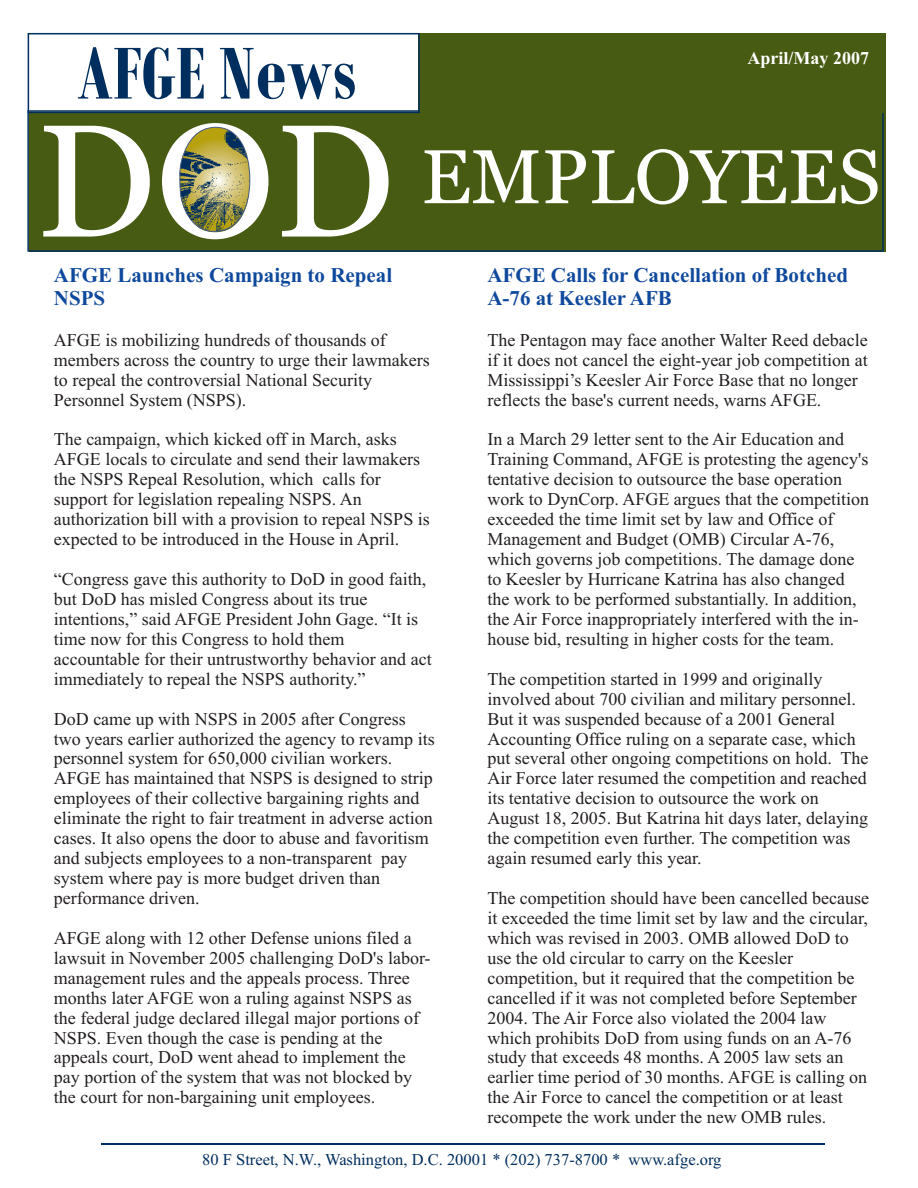
<style>
.page{position:relative;width:918px;height:1188px;background:#fff}
.page>*{position:absolute;margin:0;border:0;box-sizing:border-box;transform-origin:0 0}
.t1{font:700 79.65px "Bodoni MT Condensed";color:#002e5e}
.t2{font:76.35px "Georgia";color:#fff}
.t3{font:700 21px "Times New Roman";color:#0f499d}
.t4{font:18px/20px "Times New Roman";color:#231f20}
.t5{font:700 18px "Times New Roman";color:#fff}
.t6{font:16.5px "Times New Roman";color:#002e5e}
.s1{font-size:159.9px}
</style>
<div class="page">
<div style="left:30px;top:112px;width:856px;height:139px;background:#485b12"></div>
<img style="left:179px;top:127px;width:71px;height:105px">
<div style="left:27px;top:110px;width:857px;height:142px;border:2px solid #002e5e"></div>
<div style="left:418px;top:33px;width:468px;height:79px;background:#485b12"></div>
<div style="left:28px;top:33px;width:392px;height:80px;border:2px solid #002e5e"></div>
<hr style="left:101px;top:1143px;width:723px;height:2px;background:#002e5e">
<h1 class="t1" style="left:77px;top:47px;width:281px">AFGE News</h1>
<p class="t5" style="left:748px;top:51px;width:123px">April/May 2007</p>
<h2 class="t2" style="left:36px;top:145px;width:846px"><span class="s1">DOD</span> EMPLOYEES</h2>
<p class="t3" style="left:54px;top:268px;width:340px">AFGE Launches Campaign to Repeal</p>
<p class="t3" style="left:487px;top:268px;width:362px">AFGE Calls for Cancellation of Botched</p>
<p class="t3" style="left:54px;top:291px;width:53px">NSPS</p>
<p class="t3" style="left:487px;top:291px;width:186px">A-76 at Keesler AFB</p>
<p class="t4" style="left:54px;top:332px;width:333px">AFGE is mobilizing hundreds of thousands of</p>
<p class="t4" style="left:487px;top:332px;width:382px">The Pentagon may face another Walter Reed debacle</p>
<p class="t4" style="left:54px;top:351px;width:378px">members across the country to urge their lawmakers</p>
<p class="t4" style="left:487px;top:351px;width:382px">if it does not cancel the eight-year job competition at</p>
<p class="t4" style="left:54px;top:371px;width:320px">to repeal the controversial National Security</p>
<p class="t4" style="left:487px;top:371px;width:372px">Mississippi’s Keesler Air Force Base that no longer</p>
<p class="t4" style="left:54px;top:391px;width:194px">Personnel System (NSPS).</p>
<p class="t4" style="left:487px;top:391px;width:336px">reflects the base's current needs, warns AFGE.</p>
<p class="t4" style="left:54px;top:431px;width:345px">The campaign, which kicked off in March, asks</p>
<p class="t4" style="left:487px;top:431px;width:358px">In a March 29 letter sent to the Air Education and</p>
<p class="t4" style="left:54px;top:451px;width:368px">AFGE locals to circulate and send their lawmakers</p>
<p class="t4" style="left:487px;top:451px;width:383px">Training Command, AFGE is protesting the agency's</p>
<p class="t4" style="left:54px;top:471px;width:328px">the NSPS Repeal Resolution, which calls for</p>
<p class="t4" style="left:487px;top:471px;width:356px">tentative decision to outsource the base operation</p>
<p class="t4" style="left:54px;top:491px;width:309px">support for legislation repealing NSPS. An</p>
<p class="t4" style="left:487px;top:491px;width:383px">work to DynCorp. AFGE argues that the competition</p>
<p class="t4" style="left:54px;top:511px;width:378px">authorization bill with a provision to repeal NSPS is</p>
<p class="t4" style="left:487px;top:511px;width:348px">exceeded the time limit set by law and Office of</p>
<p class="t4" style="left:54px;top:531px;width:347px">expected to be introduced in the House in April.</p>
<p class="t4" style="left:487px;top:531px;width:369px">Management and Budget (OMB) Circular A-76, which governs job competitions. The damage done</p>
<p class="t4" style="left:54px;top:571px;width:374px">“Congress gave this authority to DoD in good faith,</p>
<p class="t4" style="left:487px;top:571px;width:359px">to Keesler by Hurricane Katrina has also changed</p>
<p class="t4" style="left:54px;top:591px;width:315px">but DoD has misled Congress about its true</p>
<p class="t4" style="left:487px;top:591px;width:371px">the work to be performed substantially. In addition,</p>
<p class="t4" style="left:54px;top:611px;width:366px">intentions,” said AFGE President John Gage. “It is</p>
<p class="t4" style="left:487px;top:611px;width:373px">the Air Force inappropriately interfered with the in-</p>
<p class="t4" style="left:54px;top:631px;width:292px">time now for this Congress to hold them</p>
<p class="t4" style="left:487px;top:631px;width:348px">house bid, resulting in higher costs for the team.</p>
<p class="t4" style="left:54px;top:651px;width:379px">accountable for their untrustworthy behavior and act immediately to repeal the NSPS authority.”</p>
<p class="t4" style="left:487px;top:670px;width:370px">The competition started in 1999 and originally involved about 700 civilian and military personnel.</p>
<p class="t4" style="left:54px;top:710px;width:353px">DoD came up with NSPS in 2005 after Congress</p>
<p class="t4" style="left:487px;top:710px;width:349px">But it was suspended because of a 2001 General</p>
<p class="t4" style="left:54px;top:730px;width:382px">two years earlier authorized the agency to revamp its</p>
<p class="t4" style="left:487px;top:730px;width:370px">Accounting Office ruling on a separate case, which</p>
<p class="t4" style="left:54px;top:750px;width:340px">personnel system for 650,000 civilian workers.</p>
<p class="t4" style="left:487px;top:750px;width:383px">put several other ongoing competitions on hold. The</p>
<p class="t4" style="left:54px;top:770px;width:381px">AFGE has maintained that NSPS is designed to strip</p>
<p class="t4" style="left:487px;top:770px;width:381px">Air Force later resumed the competition and reached</p>
<p class="t4" style="left:54px;top:790px;width:367px">employees of their collective bargaining rights and</p>
<p class="t4" style="left:487px;top:790px;width:333px">its tentative decision to outsource the work on</p>
<p class="t4" style="left:54px;top:810px;width:380px">eliminate the right to fair treatment in adverse action</p>
<p class="t4" style="left:487px;top:810px;width:382px">August 18, 2005. But Katrina hit days later, delaying</p>
<p class="t4" style="left:54px;top:830px;width:376px">cases. It also opens the door to abuse and favoritism</p>
<p class="t4" style="left:487px;top:830px;width:365px">the competition even further. The competition was</p>
<p class="t4" style="left:54px;top:850px;width:355px">and subjects employees to a non-transparent pay</p>
<p class="t4" style="left:487px;top:850px;width:216px">again resumed early this year.</p>
<p class="t4" style="left:54px;top:870px;width:328px">system where pay is more budget driven than performance driven.</p>
<p class="t4" style="left:487px;top:890px;width:383px">The competition should have been cancelled because it exceeded the time limit set by law and the circular,</p>
<p class="t4" style="left:54px;top:930px;width:359px">AFGE along with 12 other Defense unions filed a</p>
<p class="t4" style="left:487px;top:930px;width:363px">which was revised in 2003. OMB allowed DoD to</p>
<p class="t4" style="left:54px;top:950px;width:378px">lawsuit in November 2005 challenging DoD's labor-</p>
<p class="t4" style="left:487px;top:950px;width:307px">use the old circular to carry on the Keesler</p>
<p class="t4" style="left:54px;top:969px;width:358px">management rules and the appeals process. Three</p>
<p class="t4" style="left:487px;top:969px;width:368px">competition, but it required that the competition be</p>
<p class="t4" style="left:54px;top:989px;width:359px">months later AFGE won a ruling against NSPS as</p>
<p class="t4" style="left:487px;top:989px;width:371px">cancelled if it was not completed before September</p>
<p class="t4" style="left:54px;top:1009px;width:367px">the federal judge declared illegal major portions of</p>
<p class="t4" style="left:487px;top:1009px;width:341px">2004. The Air Force also violated the 2004 law</p>
<p class="t4" style="left:54px;top:1029px;width:330px">NSPS. Even though the case is pending at the</p>
<p class="t4" style="left:487px;top:1029px;width:365px">which prohibits DoD from using funds on an A-76</p>
<p class="t4" style="left:54px;top:1049px;width:353px">appeals court, DoD went ahead to implement the</p>
<p class="t4" style="left:487px;top:1049px;width:357px">study that exceeds 48 months. A 2005 law sets an</p>
<p class="t4" style="left:54px;top:1069px;width:360px">pay portion of the system that was not blocked by</p>
<p class="t4" style="left:487px;top:1069px;width:381px">earlier time period of 30 months. AFGE is calling on</p>
<p class="t4" style="left:54px;top:1089px;width:323px">the court for non-bargaining unit employees.</p>
<p class="t4" style="left:487px;top:1089px;width:357px">the Air Force to cancel the competition or at least recompete the work under the new OMB rules.</p>
<p class="t6" style="left:202px;top:1153px;width:521px">80 F Street, N.W., Washington, D.C. 20001 * (202) 737-8700 * www.afge.org</p>
</div>
